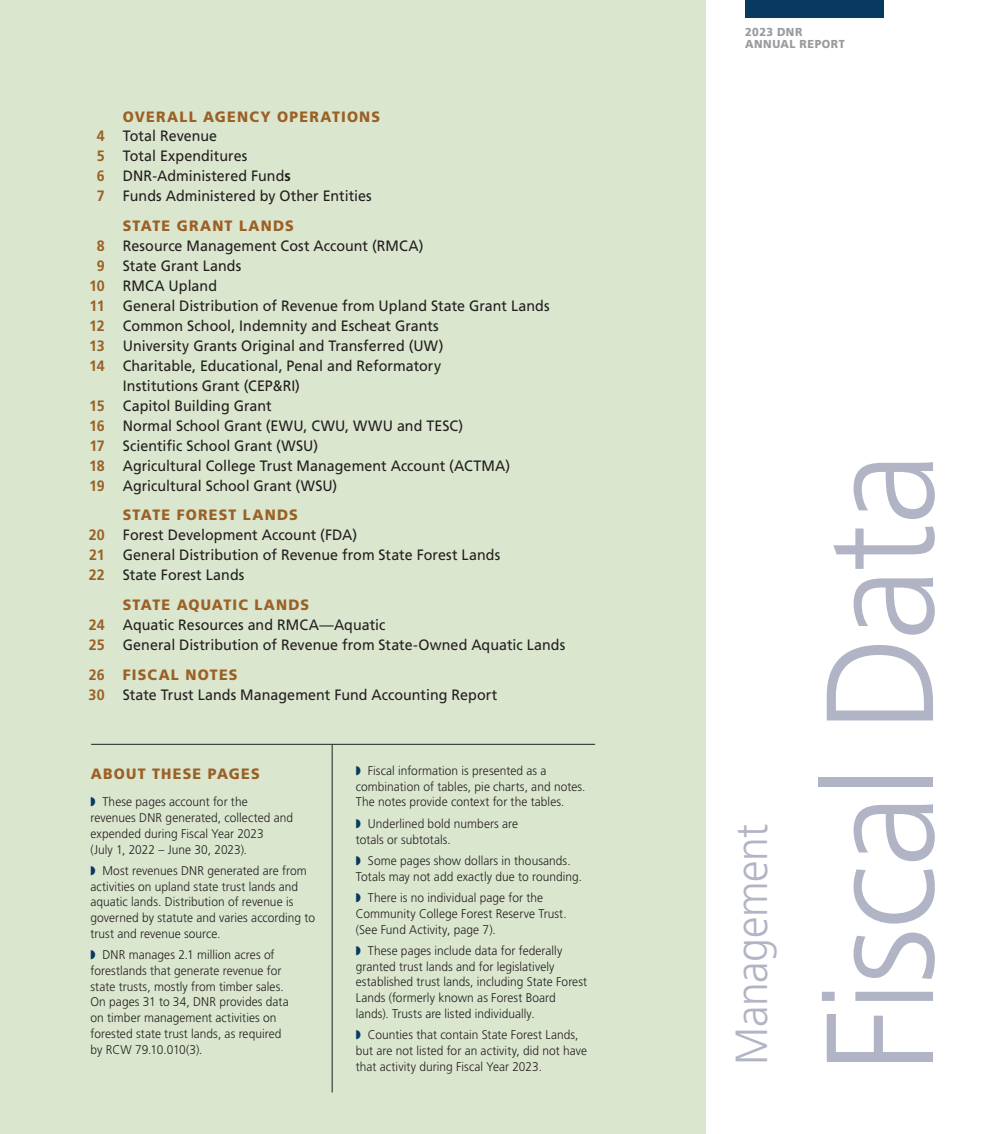
<style>
.page{position:relative;width:999px;height:1134px;background:#fff}
.page>*{position:absolute;margin:0;border:0;box-sizing:border-box;transform-origin:0 0}
.t1{font:300 152.25px "Frutiger LT Std";letter-spacing:-.025em;color:#b1b4c4;scale:.95 1}
.t2{font:300 45px "Frutiger LT Std";letter-spacing:-.01em;color:#b1b4c4;scale:.95 1}
.TOC-Fiscal{font:15px/20px "Frutiger LT Std";letter-spacing:.005em;color:#231f20;scale:.95 1}
.TOC-Fiscal-2{font:900 15px "Frutiger LT Std";letter-spacing:.085em;color:#9b6025;scale:.95 1}
.Side_Bar{font:300 12.6px/15.8px "Frutiger LT Std";letter-spacing:.005em;color:#231f20;scale:.95 1}
.Table_Head_Left{font:900 11.55px/12px "Frutiger LT Std";letter-spacing:.045em;color:#999b9e;scale:.95 1}
.s1{font-weight:700;color:#9b6025}
.s2{font-weight:700}
.s3{color:#083a5f}
</style>
<div class="page">
<div style="left:745px;top:0;width:139px;height:18px;background:#083a5f"></div>
<div style="left:0;top:0;width:705px;height:1134px;background:#dbe6ce"></div>
<hr style="left:332px;top:744px;width:1px;height:348px;background:#231f20">
<hr style="left:91px;top:744px;width:504px;height:1px;background:#231f20">
<p class="TOC-Fiscal-2" style="left:123px;top:107px;width:273px">OVERALL AGENCY OPERATIONS</p>
<p class="TOC-Fiscal" style="left:97px;top:126px;width:160px"><span class="s1">4</span> Total Revenue<br><span class="s1">5</span> Total Expenditures</p>
<p class="TOC-Fiscal" style="left:97px;top:166px;width:291px"><span class="s1">6</span> DNR-Administered Fund<span class="s2">s<br></span><span class="s1">7</span> Funds Administered by Other Entities</p>
<p class="TOC-Fiscal-2" style="left:123px;top:217px;width:182px">STATE GRANT LANDS</p>
<p class="TOC-Fiscal" style="left:97px;top:236px;width:345px"><span class="s1">8</span> Resource Management Cost Account (RMCA)</p>
<p class="TOC-Fiscal" style="left:97px;top:256px;width:154px"><span class="s1">9</span> State Grant Lands</p>
<p class="TOC-Fiscal" style="left:89px;top:276px;width:136px"><span class="s1">10</span> RMCA Upland</p>
<p class="TOC-Fiscal" style="left:89px;top:296px;width:486px"><span class="s1">11</span> General Distribution of Revenue from Upland State Grant Lands<br><span class="s1">12</span> Common School, Indemnity and Escheat Grants</p>
<p class="TOC-Fiscal" style="left:89px;top:336px;width:374px"><span class="s1">13</span> University Grants Original and Transferred (UW)</p>
<p class="TOC-Fiscal" style="left:123px;top:356px;width:337px;text-indent:-34px"><span class="s1">14</span> Charitable, Educational, Penal and Reformatory<br>Institutions Grant (CEP&amp;RI)</p>
<p class="TOC-Fiscal" style="left:89px;top:396px;width:194px"><span class="s1">15</span> Capitol Building Grant</p>
<p class="TOC-Fiscal" style="left:89px;top:416px;width:395px"><span class="s1">16</span> Normal School Grant (EWU, CWU, WWU and TESC)</p>
<p class="TOC-Fiscal" style="left:89px;top:435px;width:242px"><span class="s1">17</span> Scientific School Grant (WSU)</p>
<p class="TOC-Fiscal" style="left:89px;top:455px;width:445px"><span class="s1">18</span> Agricultural College Trust Management Account (ACTMA)</p>
<p class="TOC-Fiscal" style="left:89px;top:475px;width:263px"><span class="s1">19</span> Agricultural School Grant (WSU)</p>
<p class="TOC-Fiscal-2" style="left:123px;top:506px;width:186px">STATE FOREST LANDS</p>
<p class="TOC-Fiscal" style="left:89px;top:525px;width:284px"><span class="s1">20</span> Forest Development Account (FDA)</p>
<p class="TOC-Fiscal" style="left:89px;top:545px;width:434px"><span class="s1">21</span> General Distribution of Revenue from State Forest Lands</p>
<p class="TOC-Fiscal" style="left:89px;top:565px;width:165px"><span class="s1">22</span> State Forest Lands</p>
<p class="TOC-Fiscal-2" style="left:123px;top:596px;width:198px">STATE AQUATIC LANDS</p>
<p class="TOC-Fiscal" style="left:89px;top:615px;width:314px"><span class="s1">24</span> Aquatic Resources and RMCA—Aquatic</p>
<p class="TOC-Fiscal" style="left:89px;top:635px;width:503px"><span class="s1">25</span> General Distribution of Revenue from State-Owned Aquatic Lands</p>
<p class="TOC-Fiscal-2" style="left:89px;top:665px;width:158px"><span class="s2">26</span> FISCAL NOTES</p>
<p class="TOC-Fiscal" style="left:89px;top:685px;width:432px"><span class="s1">30</span> State Trust Lands Management Fund Accounting Report</p>
<p class="TOC-Fiscal-2" style="left:91px;top:764px;width:179px">ABOUT THESE PAGES</p>
<p class="Side_Bar" style="left:90px;top:794px;width:215px"><span class="s3">◗</span> These pages account for the revenues DNR generated, collected and expended during Fiscal Year 2023<br>(July 1, 2022 – June 30, 2023).</p>
<p class="Side_Bar" style="left:90px;top:863px;width:238px"><span class="s3">◗</span> Most revenues DNR generated are from activities on upland state trust lands and aquatic lands. Distribution of revenue is governed by statute and varies according to trust and revenue source.</p>
<p class="Side_Bar" style="left:90px;top:947px;width:210px"><span class="s3">◗</span> DNR manages 2.1 million acres of forestlands that generate revenue for state trusts, mostly from timber sales.<br>On pages 31 to 34, DNR provides data on timber management activities on forested state trust lands, as required by RCW 79.10.010(3).</p>
<p class="Side_Bar" style="left:356px;top:763px;width:243px"><span class="s3">◗</span> Fiscal information is presented as a combination of tables, pie charts, and notes.<br>The notes provide context for the tables.</p>
<p class="Side_Bar" style="left:356px;top:816px;width:172px"><span class="s3">◗</span> Underlined bold numbers are totals or subtotals.</p>
<p class="Side_Bar" style="left:356px;top:853px;width:240px"><span class="s3">◗</span> Some pages show dollars in thousands.<br>Totals may not add exactly due to rounding.</p>
<p class="Side_Bar" style="left:356px;top:890px;width:223px"><span class="s3">◗</span> There is no individual page for the<br>Community College Forest Reserve Trust. (See Fund Activity, page 7).</p>
<p class="Side_Bar" style="left:356px;top:943px;width:245px"><span class="s3">◗</span> These pages include data for federally granted trust lands and for legislatively established trust lands, including State Forest Lands (formerly known as Forest Board lands). Trusts are listed individually.</p>
<p class="Side_Bar" style="left:356px;top:1027px;width:245px"><span class="s3">◗</span> Counties that contain State Forest Lands, but are not listed for an activity, did not have that activity during Fiscal Year 2023.</p>
<p class="Table_Head_Left" style="left:745px;top:26px;width:106px">2023 DNR<br>ANNUAL REPORT</p>
<p class="t2" style="left:726px;top:1065px;width:256px;rotate:-90deg">Management</p>
<p class="t1" style="left:794px;top:1073px;width:655px;rotate:-90deg">Fiscal Data</p>
</div>
